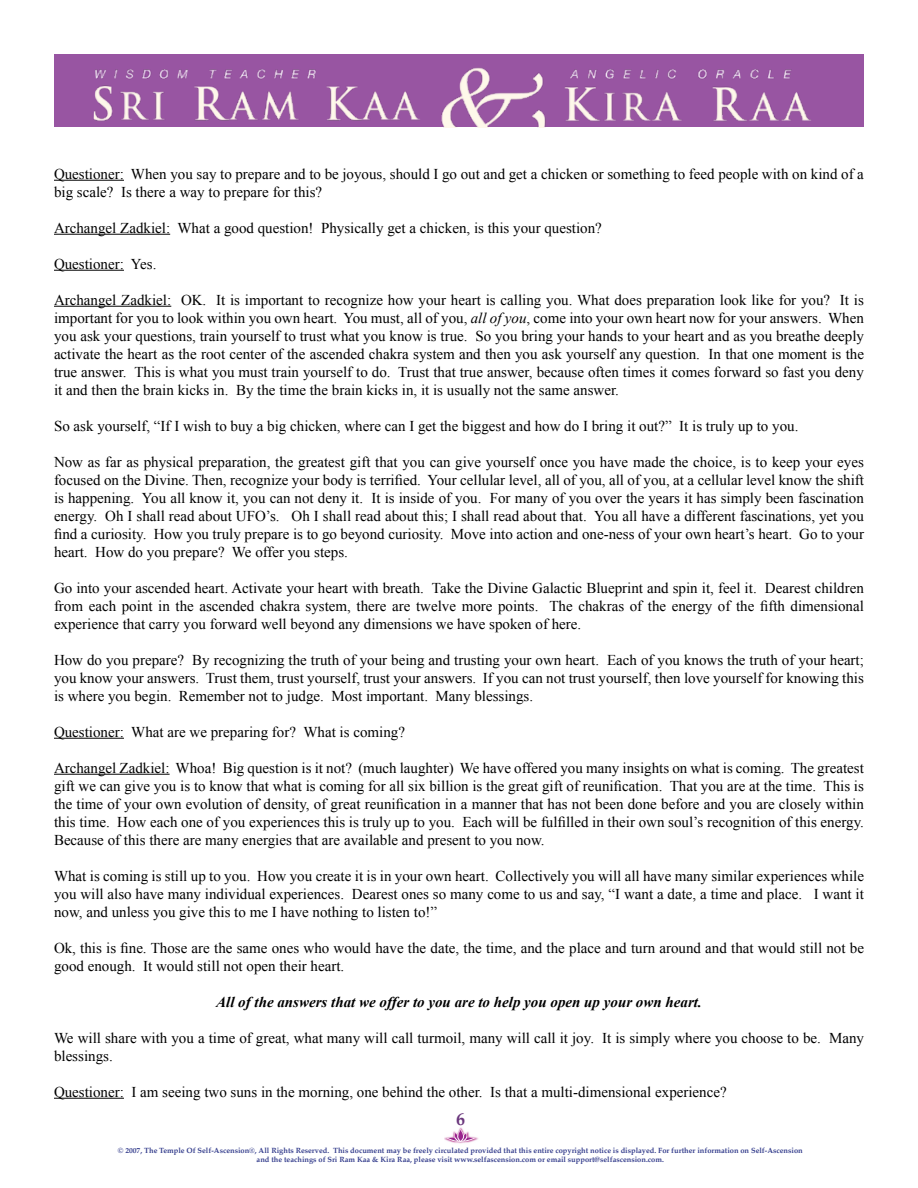
<style>
.page{position:relative;width:918px;height:1188px;background:#fff}
.page>*{position:absolute;margin:0;border:0;box-sizing:border-box;transform-origin:0 0}
.t1{font:15px/18px "Times New Roman";color:#000;text-align:justify}
.t2{font:italic 700 15px "Times New Roman";color:#000}
.t3{font:700 7.5px/9px "Palatino";color:#37408e;text-align:center}
.s1{font-style:italic}
</style>
<div class="page">
<div style="left:54px;top:54px;width:810px;height:10px;background:#9855a2"></div>
<img style="left:54px;top:64px;width:810px;height:63px">
<img style="left:445px;top:1137px;width:34px;height:7px">
<hr style="left:54px;top:180px;width:70px;height:1px;background:#000">
<hr style="left:54px;top:234px;width:116px;height:1px;background:#000">
<hr style="left:54px;top:270px;width:70px;height:1px;background:#000">
<hr style="left:54px;top:306px;width:117px;height:1px;background:#000">
<hr style="left:54px;top:738px;width:70px;height:1px;background:#000">
<hr style="left:54px;top:774px;width:116px;height:1px;background:#000">
<hr style="left:54px;top:1098px;width:70px;height:1px;background:#000">
<svg style="left:446px;top:1127px;width:30px;height:15px"></svg>
<p class="t1" style="left:54px;top:166px;width:811px">Questioner: When you say to prepare and to be joyous, should I go out and get a chicken or something to feed people with on kind of a big scale? Is there a way to prepare for this?</p>
<p class="t1" style="left:54px;top:220px;width:549px">Archangel Zadkiel: What a good question! Physically get a chicken, is this your question?</p>
<p class="t1" style="left:54px;top:256px;width:104px">Questioner: Yes.</p>
<p class="t1" style="left:54px;top:292px;width:812px">Archangel Zadkiel: OK. It is important to recognize how your heart is calling you. What does preparation look like for you? It is important for you to look within you own heart. You must, all of you, <span class="s1">all of you</span>, come into your own heart now for your answers. When you ask your questions, train yourself to trust what you know is true. So you bring your hands to your heart and as you breathe deeply activate the heart as the root center of the ascended chakra system and then you ask yourself any question. In that one moment is the true answer. This is what you must train yourself to do. Trust that true answer, because often times it comes forward so fast you deny it and then the brain kicks in. By the time the brain kicks in, it is usually not the same answer.</p>
<p class="t1" style="left:54px;top:418px;width:746px">So ask yourself, “If I wish to buy a big chicken, where can I get the biggest and how do I bring it out?” It is truly up to you.</p>
<p class="t1" style="left:54px;top:454px;width:812px">Now as far as physical preparation, the greatest gift that you can give yourself once you have made the choice, is to keep your eyes focused on the Divine. Then, recognize your body is terrified. Your cellular level, all of you, all of you, at a cellular level know the shift is happening. You all know it, you can not deny it. It is inside of you. For many of you over the years it has simply been fascination energy. Oh I shall read about UFO’s. Oh I shall read about this; I shall read about that. You all have a different fascinations, yet you find a curiosity. How you truly prepare is to go beyond curiosity. Move into action and one-ness of your own heart’s heart. Go to your heart. How do you prepare? We offer you steps.</p>
<p class="t1" style="left:54px;top:580px;width:811px">Go into your ascended heart. Activate your heart with breath. Take the Divine Galactic Blueprint and spin it, feel it. Dearest children from each point in the ascended chakra system, there are twelve more points. The chakras of the energy of the fifth dimensional experience that carry you forward well beyond any dimensions we have spoken of here.</p>
<p class="t1" style="left:54px;top:652px;width:812px">How do you prepare? By recognizing the truth of your being and trusting your own heart. Each of you knows the truth of your heart; you know your answers. Trust them, trust yourself, trust your answers. If you can not trust yourself, then love yourself for knowing this is where you begin. Remember not to judge. Most important. Many blessings.</p>
<p class="t1" style="left:54px;top:724px;width:353px">Questioner: What are we preparing for? What is coming?</p>
<p class="t1" style="left:54px;top:760px;width:811px">Archangel Zadkiel: Whoa! Big question is it not? (much laughter) We have offered you many insights on what is coming. The greatest gift we can give you is to know that what is coming for all six billion is the great gift of reunification. That you are at the time. This is the time of your own evolution of density, of great reunification in a manner that has not been done before and you are closely within this time. How each one of you experiences this is truly up to you. Each will be fulfilled in their own soul’s recognition of this energy.<br>Because of this there are many energies that are available and present to you now.</p>
<p class="t1" style="left:54px;top:868px;width:812px">What is coming is still up to you. How you create it is in your own heart. Collectively you will all have many similar experiences while you will also have many individual experiences. Dearest ones so many come to us and say, “I want a date, a time and place. I want it now, and unless you give this to me I have nothing to listen to!”</p>
<p class="t1" style="left:54px;top:938px;width:812px">Ok, this is fine. Those are the same ones who would have the date, the time, and the place and turn around and that would still not be good enough. It would still not open their heart.</p>
<p class="t2" style="left:216px;top:993px;width:487px">All of the answers that we offer to you are to help you open up your own heart.</p>
<p class="t1" style="left:54px;top:1028px;width:812px">We will share with you a time of great, what many will call turmoil, many will call it joy. It is simply where you choose to be. Many blessings.</p>
<p class="t1" style="left:54px;top:1084px;width:674px">Questioner: I am seeing two suns in the morning, one behind the other. Is that a multi-dimensional experience?</p>
<p class="t3" style="left:118px;top:1147px;width:686px">© 2007, The Temple Of Self-Ascension®, All Rights Reserved. This document may be freely circulated provided that this entire copyright notice is displayed. For further information on Self-Ascension and the teachings of Sri Ram Kaa &amp; Kira Raa, please visit www.selfascension.com or email support@selfascension.com.</p>
</div>
